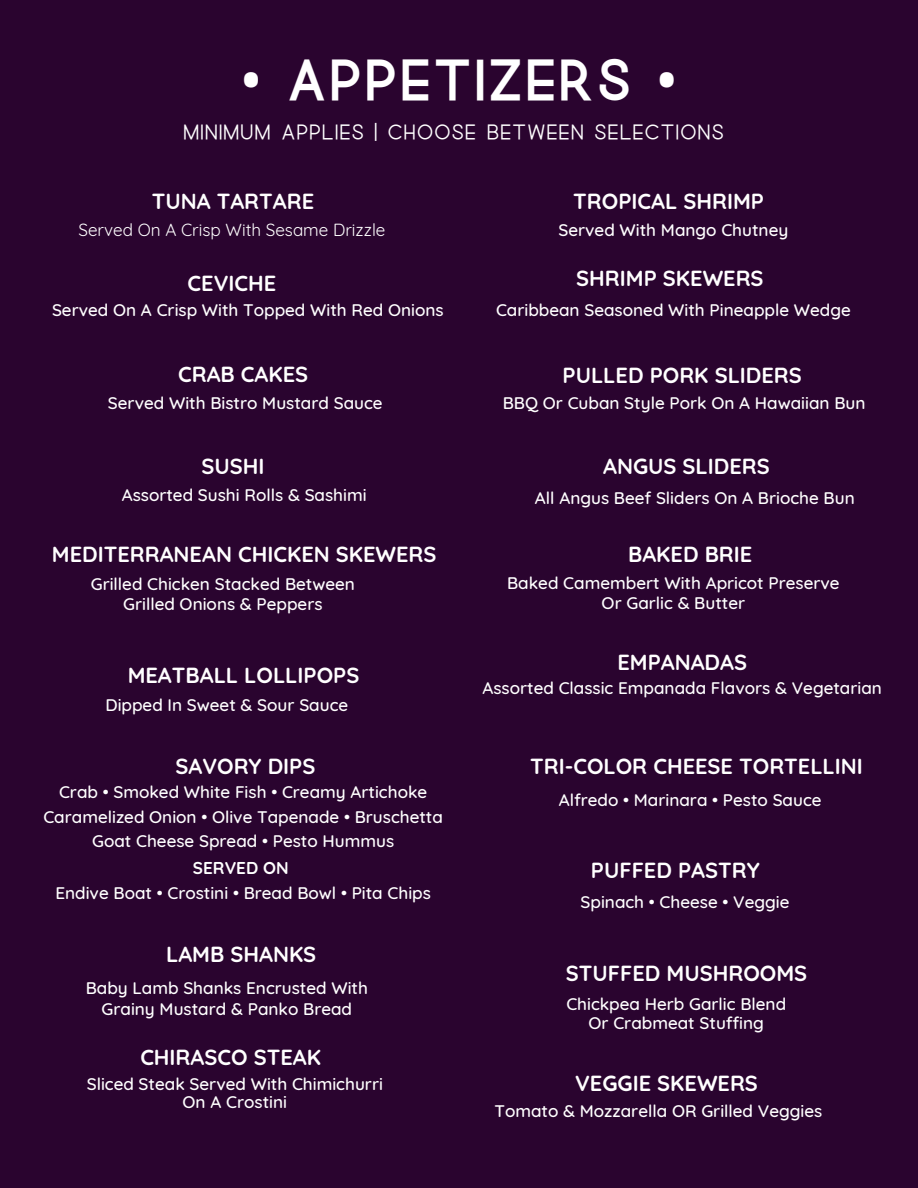
<style>
.page{position:relative;width:918px;height:1188px;background:#2a042f}
.page>*{position:absolute;margin:0;border:0;box-sizing:border-box;transform-origin:0 0}
.t1{font:700 49.8px "Quick";color:#fff}
.t2{font:700 21.75px "Quicksand";color:#fff}
.t3{font:19.35px "Quick";color:#fff}
.t4{font:500 17.1px/24.8px "Quicksand";color:#fff;text-align:center}
.t5{font:17.1px "Quicksand";color:#fff}
.t6{font:700 17.1px "Quicksand";color:#fff}
.s1{font-family:"Noto Sans"}
</style>
<div class="page">
<p class="t1" style="left:242px;top:61px;width:436px"><span class="s1">•</span> APPETIZERS <span class="s1">•</span></p>
<p class="t3" style="left:183px;top:124px;width:543px">MINIMUM APPLIES | CHOOSE BETWEEN SELECTIONS</p>
<p class="t2" style="left:152px;top:187px;width:164px">TUNA TARTARE</p>
<p class="t5" style="left:78px;top:219px;width:308px">Served On A Crisp With Sesame Drizzle</p>
<p class="t2" style="left:188px;top:270px;width:90px">CEVICHE</p>
<p class="t4" style="left:52px;top:298px;width:393px">Served On A Crisp With Topped With Red Onions</p>
<p class="t2" style="left:178px;top:360px;width:132px">CRAB CAKES</p>
<p class="t4" style="left:108px;top:391px;width:276px">Served With Bistro Mustard Sauce</p>
<p class="t2" style="left:201px;top:452px;width:65px">SUSHI</p>
<p class="t4" style="left:122px;top:482px;width:246px">Assorted Sushi Rolls &amp; Sashimi</p>
<p class="t2" style="left:52px;top:540px;width:386px">MEDITERRANEAN CHICKEN SKEWERS</p>
<p class="t4" style="left:91px;top:571px;width:266px">Grilled Chicken Stacked Between</p>
<p class="t4" style="left:123px;top:591px;width:201px">Grilled Onions &amp; Peppers</p>
<p class="t2" style="left:128px;top:661px;width:233px">MEATBALL LOLLIPOPS</p>
<p class="t4" style="left:105px;top:692px;width:244px">Dipped In Sweet &amp; Sour Sauce</p>
<p class="t2" style="left:175px;top:752px;width:141px">SAVORY DIPS</p>
<p class="t4" style="left:43px;top:779px;width:401px">Crab • Smoked White Fish • Creamy Artichoke<br>Caramelized Onion • Olive Tapenade • Bruschetta</p>
<p class="t4" style="left:92px;top:829px;width:304px">Goat Cheese Spread • Pesto Hummus</p>
<p class="t6" style="left:193px;top:857px;width:97px">SERVED ON</p>
<p class="t4" style="left:55px;top:880px;width:377px">Endive Boat • Crostini • Bread Bowl • Pita Chips</p>
<p class="t2" style="left:166px;top:940px;width:152px">LAMB SHANKS</p>
<p class="t4" style="left:86px;top:975px;width:284px">Baby Lamb Shanks Encrusted With</p>
<p class="t4" style="left:102px;top:997px;width:252px">Grainy Mustard &amp; Panko Bread</p>
<p class="t2" style="left:140px;top:1044px;width:182px">CHIRASCO STEAK</p>
<p class="t4" style="left:87px;top:1072px;width:298px">Sliced Steak Served With Chimichurri</p>
<p class="t4" style="left:183px;top:1090px;width:106px">On A Crostini</p>
<p class="t2" style="left:573px;top:188px;width:192px">TROPICAL SHRIMP</p>
<p class="t4" style="left:558px;top:217px;width:231px">Served With Mango Chutney</p>
<p class="t2" style="left:576px;top:264px;width:189px">SHRIMP SKEWERS</p>
<p class="t4" style="left:496px;top:298px;width:356px">Caribbean Seasoned With Pineapple Wedge</p>
<p class="t2" style="left:563px;top:361px;width:241px">PULLED PORK SLIDERS</p>
<p class="t4" style="left:503px;top:391px;width:364px">BBQ Or Cuban Style Pork On A Hawaiian Bun</p>
<p class="t2" style="left:603px;top:452px;width:168px">ANGUS SLIDERS</p>
<p class="t4" style="left:535px;top:486px;width:321px">All Angus Beef Sliders On A Brioche Bun</p>
<p class="t2" style="left:628px;top:540px;width:126px">BAKED BRIE</p>
<p class="t4" style="left:507px;top:570px;width:334px">Baked Camembert With Apricot Preserve</p>
<p class="t4" style="left:602px;top:591px;width:145px">Or Garlic &amp; Butter</p>
<p class="t2" style="left:617px;top:648px;width:131px">EMPANADAS</p>
<p class="t4" style="left:482px;top:675px;width:401px">Assorted Classic Empanada Flavors &amp; Vegetarian</p>
<p class="t2" style="left:530px;top:752px;width:334px">TRI-COLOR CHEESE TORTELLINI</p>
<p class="t4" style="left:559px;top:788px;width:264px">Alfredo • Marinara • Pesto Sauce</p>
<p class="t2" style="left:591px;top:856px;width:170px">PUFFED PASTRY</p>
<p class="t4" style="left:581px;top:889px;width:210px">Spinach • Cheese • Veggie</p>
<p class="t2" style="left:566px;top:959px;width:243px">STUFFED MUSHROOMS</p>
<p class="t4" style="left:566px;top:991px;width:221px">Chickpea Herb Garlic Blend</p>
<p class="t4" style="left:589px;top:1010px;width:177px">Or Crabmeat Stuffing</p>
<p class="t2" style="left:575px;top:1070px;width:184px">VEGGIE SKEWERS</p>
<p class="t4" style="left:495px;top:1098px;width:329px">Tomato &amp; Mozzarella OR Grilled Veggies</p>
</div>
